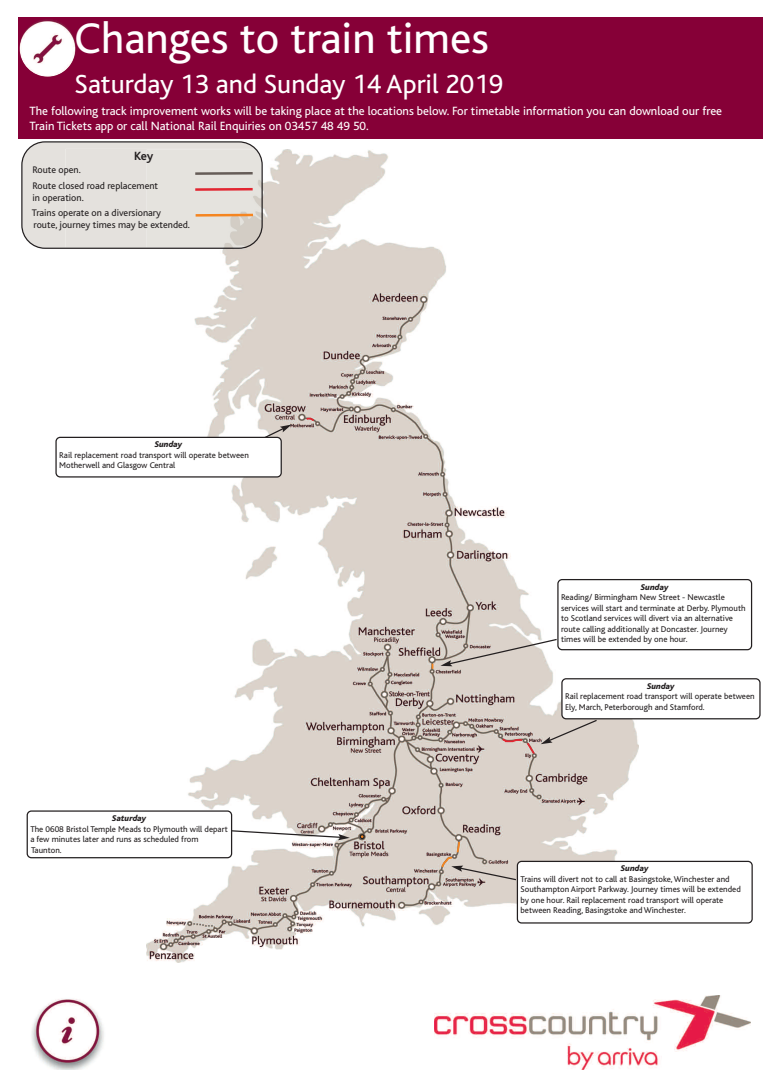
<style>
.page{position:relative;width:780px;height:1088px;background:#fff}
.page>*{position:absolute;margin:0;border:0;box-sizing:border-box;transform-origin:0 0}
.t1{font:45px "Bliss";color:#fff}
.t2{font:27.5px "Bliss";color:#fff}
.t3{font:12.5px/15px "Bliss";color:#fff}
.t4{font:700 12.5px "Bliss";color:#231f20}
.t5{font:10px/15.5px "Bliss";color:#231f20}
.t6{font:8.75px/10.5px "Bliss";color:#231f20}
.t7{font:italic 800 8.75px "Bliss";color:#231f20}
</style>
<div class="page">
<img style="left:147px;top:150px;width:491px;height:812px">
<div style="left:18px;top:18px;width:745px;height:121px;background:#860037"></div>
<svg style="left:21px;top:141px;width:242px;height:108px;background:#dedbd7"></svg>
<hr style="left:195px;top:172px;width:58px;height:3px;background:#655c57">
<hr style="left:195px;top:188px;width:58px;height:3px;background:#e22530">
<hr style="left:196px;top:214px;width:57px;height:3px;background:#f58520">
<img style="left:20px;top:19px;width:56px;height:58px;border-radius:50%">
<img style="left:434px;top:996px;width:316px;height:73px">
<img style="left:31px;top:999px;width:73px;height:70px">
<svg style="left:27px;top:810px;width:323px;height:48px"></svg>
<svg style="left:304px;top:417px;width:11px;height:5px"></svg>
<svg style="left:55px;top:424px;width:237px;height:53px"></svg>
<svg style="left:359px;top:834px;width:6px;height:5px"></svg>
<svg style="left:440px;top:579px;width:312px;height:87px"></svg>
<svg style="left:500px;top:678px;width:260px;height:78px"></svg>
<svg style="left:440px;top:840px;width:312px;height:83px"></svg>
<h1 class="t1" style="left:75px;top:23px;width:415px">Changes to train times</h1>
<h2 class="t2" style="left:75px;top:75px;width:430px">Saturday 13 and Sunday 14 April 2019</h2>
<h3 class="t3" style="left:30px;top:104px;width:694px">The following track improvement works will be taking place at the locations below. For timetable information you can download our free<br>Train Tickets app or call National Rail Enquiries on 03457 48 49 50.</h3>
<h3 class="t4" style="left:134px;top:152px;width:21px">Key</h3>
<p class="t5" style="left:32px;top:163px;width:127px">Route open.<br>Route closed road replacement</p>
<p class="t5" style="left:32px;top:191px;width:131px">in operation.<br>Trains operate on a diversionary</p>
<p class="t5" style="left:34px;top:218px;width:158px">route, journey times may be extended.</p>
<p class="t7" style="left:155px;top:441px;width:29px">Sunday</p>
<p class="t6" style="left:59px;top:451px;width:191px">Rail replacement road transport will operate between<br>Motherwell and Glasgow Central</p>
<p class="t7" style="left:112px;top:815px;width:36px">Saturday</p>
<p class="t6" style="left:30px;top:824px;width:199px">The 0608 Bristol Temple Meads to Plymouth will depart a few minutes later and runs as scheduled from<br>Taunton.</p>
<p class="t7" style="left:640px;top:584px;width:29px">Sunday</p>
<p class="t6" style="left:561px;top:593px;width:186px">Reading/ Birmingham New Street - Newcastle services will start and terminate at Derby. Plymouth to Scotland services will divert via an alternative route calling additionally at Doncaster. Journey times will be extended by one hour.</p>
<p class="t7" style="left:647px;top:683px;width:29px">Sunday</p>
<p class="t6" style="left:565px;top:692px;width:191px">Rail replacement road transport will operate between<br>Ely, March, Peterborough and Stamford.</p>
<p class="t7" style="left:621px;top:865px;width:29px">Sunday</p>
<p class="t6" style="left:520px;top:875px;width:222px">Trains will divert not to call at Basingstoke,Winchester and Southampton Airport Parkway. Journey times will be extended by one hour. Rail replacement road transport will operate between Reading, Basingstoke and Winchester.</p>
</div>
